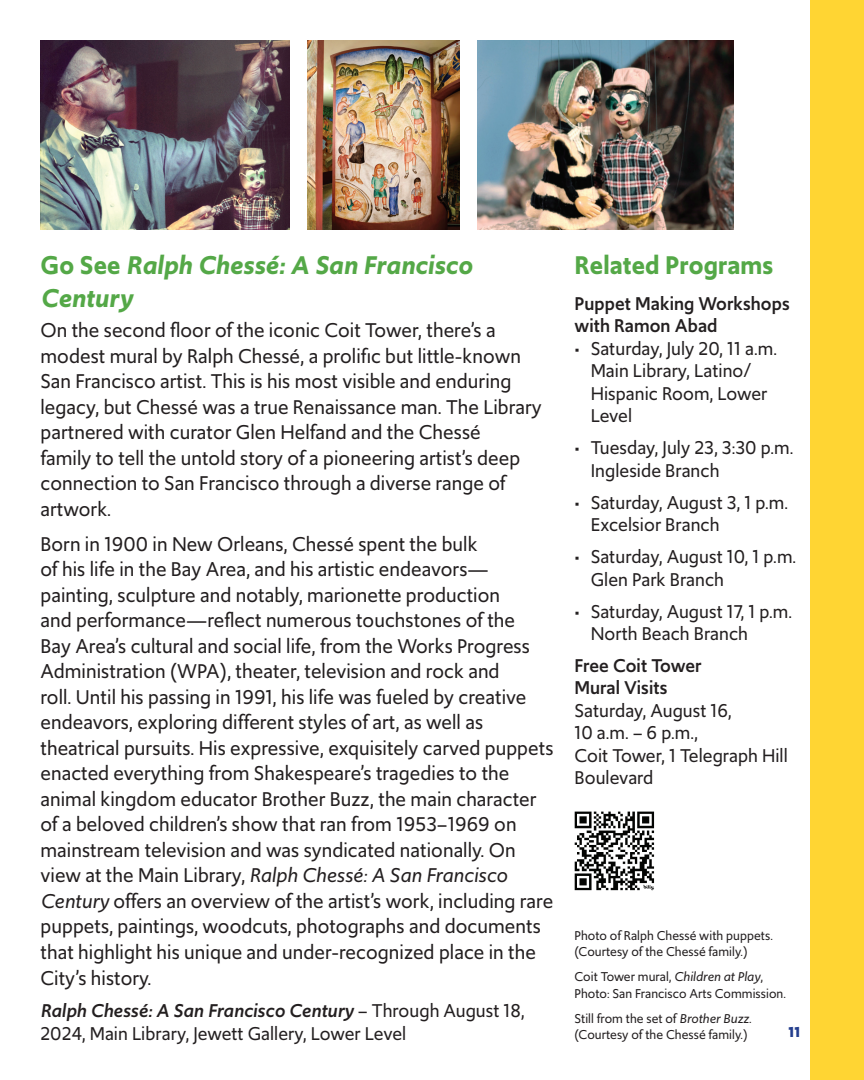
<style>
.page{position:relative;width:864px;height:1080px;background:#fff}
.page>*{position:absolute;margin:0;border:0;box-sizing:border-box;transform-origin:0 0}
.t1{font:italic 600 27px/33px "Upgrade";letter-spacing:.005em;color:#54a847}
.t2{font:600 27px "Upgrade";letter-spacing:.005em;color:#54a847}
.t3{font:21px/25.5px "Upgrade";letter-spacing:.005em;color:#231f20}
.t4{font:19.5px/22.5px "Upgrade";letter-spacing:.005em;color:#231f20}
.t5{font:500 19.5px/22.5px "Upgrade";letter-spacing:.005em;color:#231f20}
.t6{font:700 15px "Upgrade";color:#253f8e}
.t7{font:13.5px/16.2px "Upgrade";letter-spacing:.005em;color:#231f20}
.s1{font-style:normal}
.s2{font-style:italic}
.s3{font-weight:500;font-style:italic}
</style>
<div class="page">
<img style="left:574px;top:811px;width:81px;height:80px">
<div style="left:810px;top:0;width:54px;height:1080px;background:#ffd533"></div>
<img style="left:40px;top:40px;width:250px;height:190px">
<img style="left:477px;top:40px;width:256px;height:190px">
<img style="left:308px;top:40px;width:151px;height:190px">
<p class="t1" style="left:40px;top:248px;width:433px"><span class="s1">Go See</span> Ralph Chessé: A San Francisco<br>Century</p>
<p class="t3" style="left:40px;top:318px;width:503px">On the second floor of the iconic Coit Tower, there’s a modest mural by Ralph Chessé, a prolific but little-known San Francisco artist. This is his most visible and enduring legacy, but Chessé was a true Renaissance man. The Library partnered with curator Glen Helfand and the Chessé<br>family to tell the untold story of a pioneering artist’s deep connection to San Francisco through a diverse range of artwork.</p>
<p class="t3" style="left:40px;top:531px;width:514px">Born in 1900 in New Orleans, Chessé spent the bulk<br>of his life in the Bay Area, and his artistic endeavors— painting, sculpture and notably, marionette production<br>and performance—reflect numerous touchstones of the<br>Bay Area’s cultural and social life, from the Works Progress Administration (WPA), theater, television and rock and<br>roll. Until his passing in 1991, his life was fueled by creative endeavors, exploring different styles of art, as well as theatrical pursuits. His expressive, exquisitely carved puppets enacted everything from Shakespeare’s tragedies to the animal kingdom educator Brother Buzz, the main character of a beloved children’s show that ran from 1953–1969 on mainstream television and was syndicated nationally. On view at the Main Library, <span class="s2">Ralph Chessé: A San Francisco Century</span> offers an overview of the artist’s work, including rare puppets, paintings, woodcuts, photographs and documents that highlight his unique and under-recognized place in the City’s history.</p>
<p class="t4" style="left:40px;top:999px;width:486px"><span class="s3">Ralph Chessé: A San Francisco Century</span> – Through August 18,<br>2024, Main Library, Jewett Gallery, Lower Level</p>
<p class="t2" style="left:574px;top:247px;width:201px">Related Programs</p>
<p class="t5" style="left:574px;top:292px;width:217px">Puppet Making Workshops with Ramon Abad</p>
<p class="t4" style="left:591px;top:337px;width:188px;text-indent:-16px">• Saturday, July 20, 11 a.m.<br>Main Library, Latino/<br>Hispanic Room, Lower<br>Level</p>
<p class="t4" style="left:591px;top:436px;width:204px;text-indent:-16px">• Tuesday, July 23, 3:30 p.m.<br>Ingleside Branch</p>
<p class="t4" style="left:591px;top:491px;width:199px;text-indent:-16px">• Saturday, August 3, 1 p.m.<br>Excelsior Branch</p>
<p class="t4" style="left:591px;top:545px;width:207px;text-indent:-16px">• Saturday, August 10, 1 p.m.<br>Glen Park Branch</p>
<p class="t4" style="left:591px;top:600px;width:203px;text-indent:-16px">• Saturday, August 17, 1 p.m.<br>North Beach Branch</p>
<p class="t5" style="left:574px;top:654px;width:129px">Free Coit Tower<br>Mural Visits</p>
<p class="t4" style="left:574px;top:699px;width:215px">Saturday, August 16,<br>10 a.m. – 6 p.m.,<br>Coit Tower, 1 Telegraph Hill<br>Boulevard</p>
<p class="t7" style="left:574px;top:927px;width:200px">Photo of Ralph Chessé with puppets. (Courtesy of the Chessé family.)</p>
<p class="t7" style="left:574px;top:969px;width:213px">Coit Tower mural, <span class="s2">Children at Play</span>,<br>Photo: San Francisco Arts Commission.</p>
<p class="t7" style="left:574px;top:1011px;width:179px">Still from the set of <span class="s2">Brother Buzz</span>. (Courtesy of the Chessé family.)</p>
<p class="t6" style="left:788px;top:1022px;width:13px">11</p>
</div>
